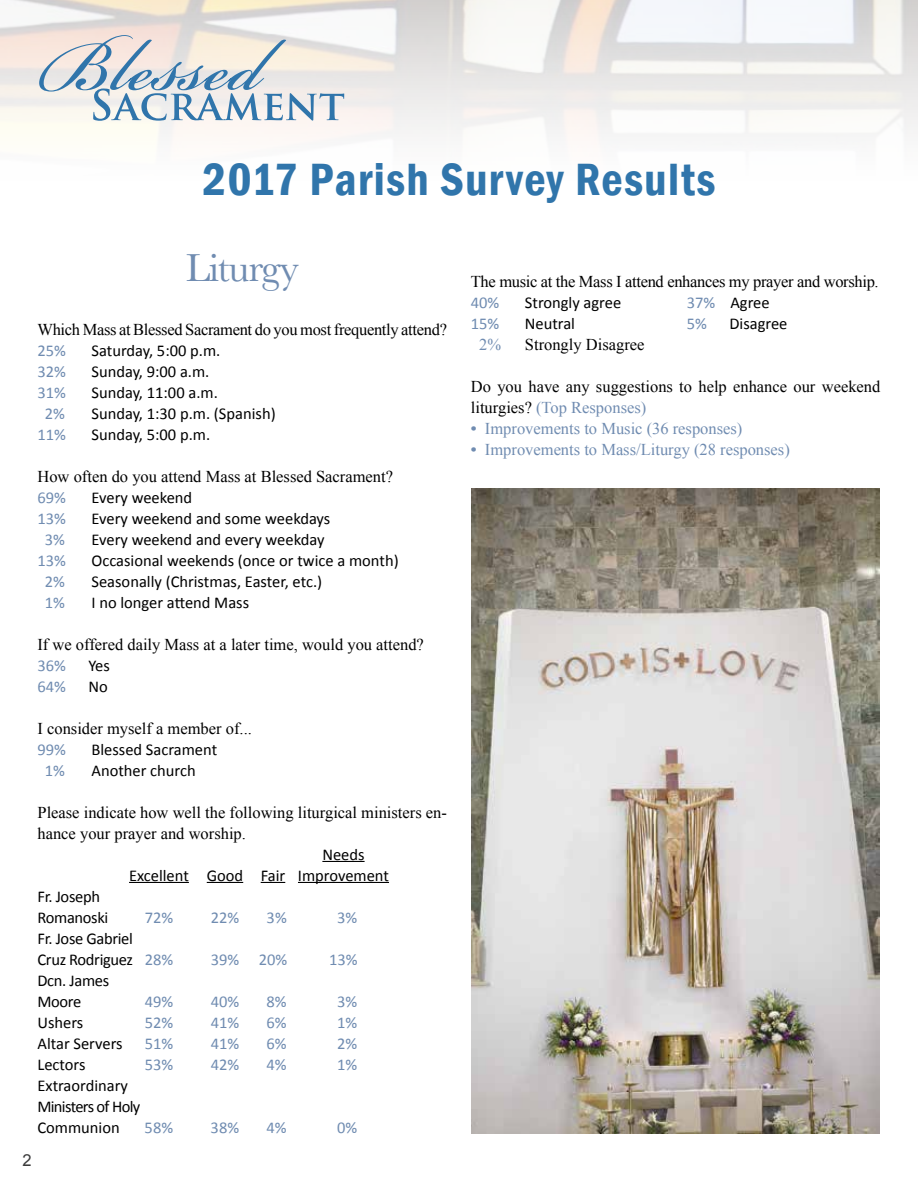
<style>
.page{position:relative;width:918px;height:1188px;background:#fff}
.page>*{position:absolute;margin:0;border:0;box-sizing:border-box;transform-origin:0 0}
.t1{font:600 condensed 46.5px "Franklin Gothic";letter-spacing:.03em;color:#3075ab}
.t2{font:40.5px "Baskerville";letter-spacing:-.03em;color:#708cb1}
.t3{font:16.5px/21px "Calibri";color:#000}
.t4{font:16.5px/21px "Times New Roman";color:#000}
.t5{font:16.5px "Calibri";color:#708cb1}
.t6{font:16.5px "Times New Roman";letter-spacing:-.02em;color:#000}
.t7{font:16.5px "Times New Roman";color:#708cb1}
.t8{font:16.5px/21px "Calibri";letter-spacing:-.02em;color:#000}
.t9{font:16.5px "Arial";color:#3b3b3c}
.s1{color:#708cb1}
.s2{font-weight:700}
</style>
<div class="page">
<img style="left:0;top:0;width:918px;height:137px">
<svg style="left:39px;top:35px;width:305px;height:86px;background:#d1d7db"></svg>
<hr style="left:322px;top:861px;width:43px;height:1px;background:#000">
<hr style="left:129px;top:882px;width:60px;height:1px;background:#000">
<hr style="left:207px;top:882px;width:36px;height:1px;background:#000">
<svg style="left:261px;top:882px;width:24px;height:1px"></svg>
<hr style="left:298px;top:882px;width:91px;height:1px;background:#000">
<img style="left:471px;top:489px;width:409px;height:645px">
<h1 class="t1" style="left:203px;top:148px;width:514px">2017 Parish Survey Results</h1>
<h2 class="t2" style="left:186px;top:242px;width:114px">Liturgy</h2>
<p class="t6" style="left:38px;top:318px;width:411px">Which Mass at Blessed Sacrament do you most frequently attend?</p>
<p class="t5" style="left:38px;top:340px;width:30px">25%</p>
<p class="t3" style="left:92px;top:340px;width:130px">Saturday, 5:00 p.m.</p>
<p class="t5" style="left:38px;top:361px;width:30px">32%</p>
<p class="t3" style="left:92px;top:361px;width:119px">Sunday, 9:00 a.m.</p>
<p class="t5" style="left:38px;top:382px;width:30px">31%</p>
<p class="t3" style="left:92px;top:382px;width:128px">Sunday, 11:00 a.m.</p>
<p class="t5" style="left:45px;top:403px;width:22px">2%</p>
<p class="t3" style="left:92px;top:403px;width:186px">Sunday, 1:30 p.m. (Spanish)</p>
<p class="t5" style="left:38px;top:424px;width:30px">11%</p>
<p class="t3" style="left:92px;top:424px;width:120px">Sunday, 5:00 p.m.</p>
<p class="t4" style="left:38px;top:465px;width:357px">How often do you attend Mass at Blessed Sacrament?</p>
<p class="t5" style="left:38px;top:487px;width:30px">69%</p>
<p class="t3" style="left:92px;top:487px;width:102px">Every weekend</p>
<p class="t5" style="left:38px;top:508px;width:30px">13%</p>
<p class="t3" style="left:92px;top:508px;width:240px">Every weekend and some weekdays</p>
<p class="t5" style="left:45px;top:529px;width:22px">3%</p>
<p class="t3" style="left:92px;top:529px;width:235px">Every weekend and every weekday</p>
<p class="t5" style="left:38px;top:550px;width:30px">13%</p>
<p class="t3" style="left:92px;top:550px;width:309px">Occasional weekends (once or twice a month)</p>
<p class="t5" style="left:45px;top:571px;width:22px">2%</p>
<p class="t3" style="left:92px;top:571px;width:232px">Seasonally (Christmas, Easter, etc.)</p>
<p class="t5" style="left:45px;top:592px;width:22px">1%</p>
<p class="t3" style="left:92px;top:592px;width:159px">I no longer attend Mass</p>
<p class="t4" style="left:38px;top:633px;width:388px">If we offered daily Mass at a later time, would you attend?</p>
<p class="t5" style="left:38px;top:655px;width:30px">36%</p>
<p class="t3" style="left:88px;top:655px;width:23px">Yes</p>
<p class="t5" style="left:38px;top:676px;width:30px">64%</p>
<p class="t3" style="left:88px;top:676px;width:21px">No</p>
<p class="t4" style="left:38px;top:717px;width:216px">I consider myself a member of...</p>
<p class="t5" style="left:38px;top:739px;width:30px">99%</p>
<p class="t3" style="left:92px;top:739px;width:127px">Blessed Sacrament</p>
<p class="t5" style="left:45px;top:760px;width:22px">1%</p>
<p class="t3" style="left:92px;top:760px;width:106px">Another church</p>
<p class="t4" style="left:38px;top:801px;width:411px">Please indicate how well the following liturgical ministers en&shy;hance your prayer and worship.</p>
<p class="t3" style="left:129px;top:844px;width:261px;text-indent:193px">Needs<br>Excellent Good Fair Improvement</p>
<p class="t8" style="left:37px;top:886px;width:72px">Fr. Joseph<br>Romanoski</p>
<p class="t5" style="left:145px;top:907px;width:30px">72%</p>
<p class="t5" style="left:211px;top:907px;width:30px">22%</p>
<p class="t5" style="left:267px;top:907px;width:22px">3%</p>
<p class="t5" style="left:337px;top:907px;width:22px">3%</p>
<p class="t8" style="left:37px;top:928px;width:137px">Fr. Jose Gabriel<br>Cruz Rodriguez <span class="s1">28%</span></p>
<p class="t5" style="left:211px;top:949px;width:78px">39% 20%</p>
<p class="t5" style="left:329px;top:949px;width:30px">13%</p>
<p class="t8" style="left:37px;top:970px;width:73px">Dcn. James<br>Moore</p>
<p class="t5" style="left:145px;top:991px;width:30px">49%</p>
<p class="t5" style="left:211px;top:991px;width:30px">40%</p>
<p class="t5" style="left:267px;top:991px;width:22px">8%</p>
<p class="t5" style="left:337px;top:991px;width:22px">3%</p>
<p class="t3" style="left:37px;top:1012px;width:47px">Ushers</p>
<p class="t5" style="left:145px;top:1012px;width:30px">52%</p>
<p class="t5" style="left:211px;top:1012px;width:30px">41%</p>
<p class="t5" style="left:267px;top:1012px;width:22px">6%</p>
<p class="t5" style="left:337px;top:1012px;width:22px">1%</p>
<p class="t3" style="left:37px;top:1033px;width:87px">Altar Servers</p>
<p class="t5" style="left:145px;top:1033px;width:30px">51%</p>
<p class="t5" style="left:211px;top:1033px;width:30px">41%</p>
<p class="t5" style="left:267px;top:1033px;width:22px">6%</p>
<p class="t5" style="left:337px;top:1033px;width:22px">2%</p>
<p class="t3" style="left:37px;top:1054px;width:50px">Lectors</p>
<p class="t5" style="left:145px;top:1054px;width:30px">53%</p>
<p class="t5" style="left:211px;top:1054px;width:30px">42%</p>
<p class="t5" style="left:267px;top:1054px;width:22px">4%</p>
<p class="t5" style="left:337px;top:1054px;width:22px">1%</p>
<p class="t3" style="left:37px;top:1075px;width:104px">Extraordinary<br>Ministers of Holy<br>Communion</p>
<p class="t5" style="left:145px;top:1117px;width:30px">58%</p>
<p class="t5" style="left:211px;top:1117px;width:30px">38%</p>
<p class="t5" style="left:267px;top:1117px;width:22px">4%</p>
<p class="t5" style="left:337px;top:1117px;width:22px">0%</p>
<p class="t9" style="left:22px;top:1150px;width:11px">2</p>
<p class="t6" style="left:471px;top:270px;width:409px">The music at the Mass I attend enhances my prayer and worship.</p>
<p class="t5" style="left:471px;top:292px;width:30px">40%</p>
<p class="t3" style="left:525px;top:292px;width:98px">Strongly agree</p>
<p class="t3" style="left:687px;top:292px;width:84px"><span class="s1">37%</span> Agree</p>
<p class="t5" style="left:471px;top:313px;width:30px">15%</p>
<p class="t3" style="left:525px;top:313px;width:52px">Neutral</p>
<p class="t5" style="left:687px;top:313px;width:22px">5%</p>
<p class="t3" style="left:729px;top:313px;width:60px">Disagree</p>
<p class="t7" style="left:479px;top:333px;width:23px">2%</p>
<p class="t4" style="left:525px;top:334px;width:121px">Strongly Disagree</p>
<p class="t4" style="left:471px;top:376px;width:411px">Do you have any suggestions to help enhance our weekend liturgies? <span class="s1">(Top Responses)</span></p>
<p class="t7" style="left:471px;top:417px;width:273px"><span class="s2">•</span> Improvements to Music (36 responses)</p>
<p class="t7" style="left:471px;top:438px;width:320px"><span class="s2">•</span> Improvements to Mass/Liturgy (28 responses)</p>
</div>
